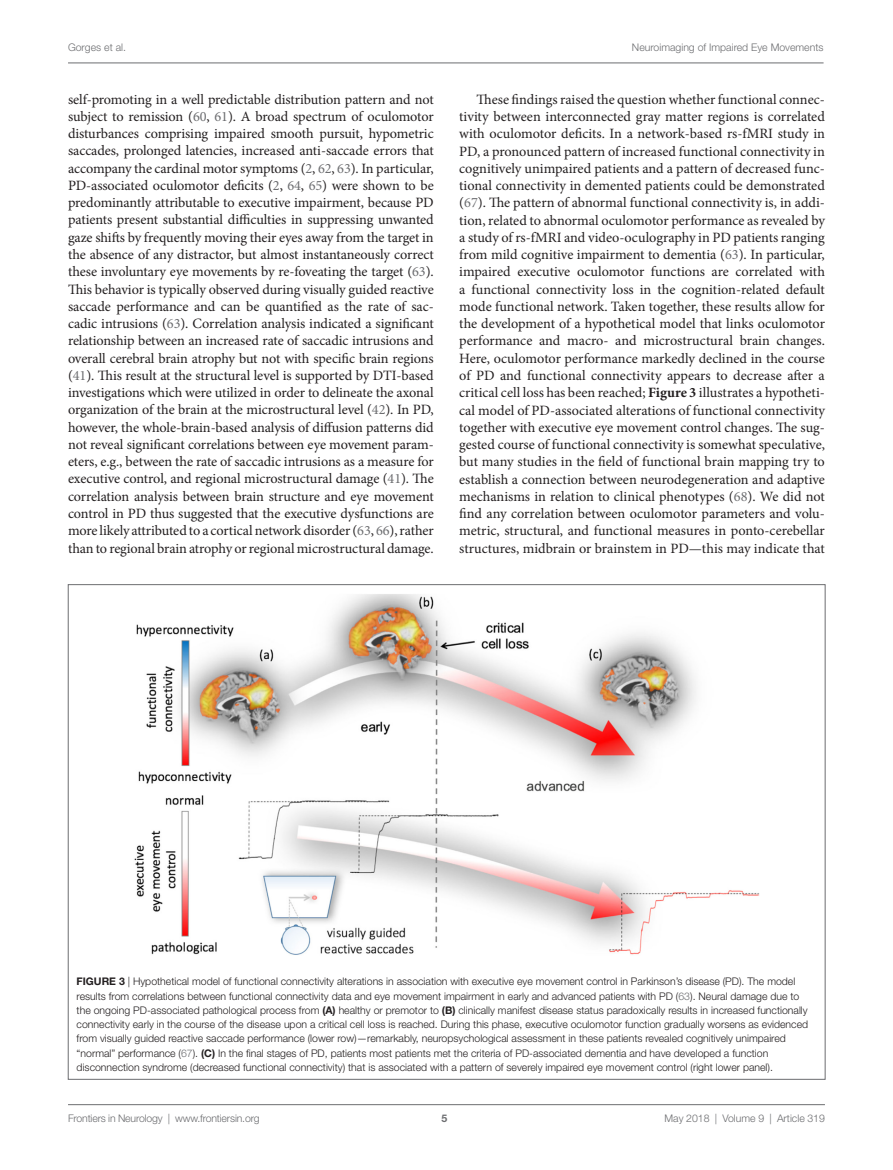
<style>
.page{position:relative;width:893px;height:1170px;background:#fff}
.page>*{position:absolute;margin:0;border:0;box-sizing:border-box;transform-origin:0 0}
.t1{font:14.25px/17.2px "Minion Pro";letter-spacing:-.005em;color:#231f20;text-align:justify}
.t2{font:300 10.5px/14.2px "Helvetica Neue LT Std";color:#231f20}
.t3{font:300 10.5px "Helvetica Neue LT Std";color:#6c6d70}
.t4{font:700 10.5px "Helvetica Neue LT Std";color:#6c6d70}
.s1{color:#6c6d70}
.s2{font-weight:700}
</style>
<div class="page">
<img style="left:134px;top:594px;width:625px;height:361px">
<hr style="left:68px;top:1104px;width:757px;height:1px;background:#6c6d70">
<hr style="left:68px;top:63px;width:755px;height:1px;background:#6c6d70">
<p class="t3" style="left:68px;top:41px;width:59px">Gorges et al.</p>
<p class="t3" style="left:632px;top:41px;width:193px">Neuroimaging of Impaired Eye Movements</p>
<p class="t1" style="left:68px;top:90px;width:367px">self-promoting in a well predictable distribution pattern and not subject to remission (<span class="s1">60</span>, <span class="s1">61</span>). A broad spectrum of oculomotor disturbances comprising impaired smooth pursuit, hypometric saccades, prolonged latencies, increased anti-saccade errors that accompany the cardinal motor symptoms (<span class="s1">2</span>, <span class="s1">62</span>, <span class="s1">63</span>). In particular, PD-associated oculomotor deficits (<span class="s1">2</span>, <span class="s1">64</span>, <span class="s1">65</span>) were shown to be predominantly attributable to executive impairment, because PD patients present substantial difficulties in suppressing unwanted gaze shifts by frequently moving their eyes away from the target in the absence of any distractor, but almost instantaneously correct these involuntary eye movements by re-foveating the target (<span class="s1">63</span>).<br>This behavior is typically observed during visually guided reactive saccade performance and can be quantified as the rate of sac&shy;cadic intrusions (<span class="s1">63</span>). Correlation analysis indicated a significant relationship between an increased rate of saccadic intrusions and overall cerebral brain atrophy but not with specific brain regions (<span class="s1">41</span>). This result at the structural level is supported by DTI-based investigations which were utilized in order to delineate the axonal organization of the brain at the microstructural level (<span class="s1">42</span>). In PD, however, the whole-brain-based analysis of diffusion patterns did not reveal significant correlations between eye movement param&shy;eters, e.g., between the rate of saccadic intrusions as a measure for executive control, and regional microstructural damage (<span class="s1">41</span>). The correlation analysis between brain structure and eye movement control in PD thus suggested that the executive dysfunctions are more likely attributed to a cortical network disorder (<span class="s1">63</span>, <span class="s1">66</span>), rather than to regional brain atrophy or regional microstructural damage.</p>
<p class="t1" style="left:459px;top:91px;width:367px;text-indent:17px">These findings raised the question whether functional connec&shy;tivity between interconnected gray matter regions is correlated with oculomotor deficits. In a network-based rs-fMRI study in PD, a pronounced pattern of increased functional connectivity in cognitively unimpaired patients and a pattern of decreased func&shy;tional connectivity in demented patients could be demonstrated (<span class="s1">67</span>). The pattern of abnormal functional connectivity is, in addi&shy;tion, related to abnormal oculomotor performance as revealed by a study of rs-fMRI and video-oculography in PD patients ranging from mild cognitive impairment to dementia (<span class="s1">63</span>). In particular, impaired executive oculomotor functions are correlated with a functional connectivity loss in the cognition-related default mode functional network. Taken together, these results allow for the development of a hypothetical model that links oculomotor performance and macro- and microstructural brain changes.<br>Here, oculomotor performance markedly declined in the course of PD and functional connectivity appears to decrease after a critical cell loss has been reached; <span class="s2">Figure 3</span> illustrates a hypotheti&shy;cal model of PD-associated alterations of functional connectivity together with executive eye movement control changes. The sug&shy;gested course of functional connectivity is somewhat speculative, but many studies in the field of functional brain mapping try to establish a connection between neurodegeneration and adaptive mechanisms in relation to clinical phenotypes (<span class="s1">68</span>). We did not find any correlation between oculomotor parameters and volu&shy;metric, structural, and functional measures in ponto-cerebellar structures, midbrain or brainstem in PD—this may indicate that</p>
<p class="t2" style="left:77px;top:974px;width:733px"><span class="s2">FIGURE 3</span> | Hypothetical model of functional connectivity alterations in association with executive eye movement control in Parkinson’s disease (PD). The model results from correlations between functional connectivity data and eye movement impairment in early and advanced patients with PD (<span class="s1">63</span>). Neural damage due to the ongoing PD-associated pathological process from <span class="s2">(A)</span> healthy or premotor to <span class="s2">(B)</span> clinically manifest disease status paradoxically results in increased functionally connectivity early in the course of the disease upon a critical cell loss is reached. During this phase, executive oculomotor function gradually worsens as evidenced from visually guided reactive saccade performance (lower row)—remarkably, neuropsychological assessment in these patients revealed cognitively unimpaired “normal” performance (<span class="s1">67</span>). <span class="s2">(C)</span> In the final stages of PD, patients most patients met the criteria of PD-associated dementia and have developed a function disconnection syndrome (decreased functional connectivity) that is associated with a pattern of severely impaired eye movement control (right lower panel).</p>
<p class="t3" style="left:68px;top:1111px;width:193px">Frontiers in Neurology | www.frontiersin.org</p>
<p class="t3" style="left:665px;top:1111px;width:162px">May 2018 | Volume 9 | Article 319</p>
<p class="t4" style="left:441px;top:1111px;width:7px">5</p>
</div>
